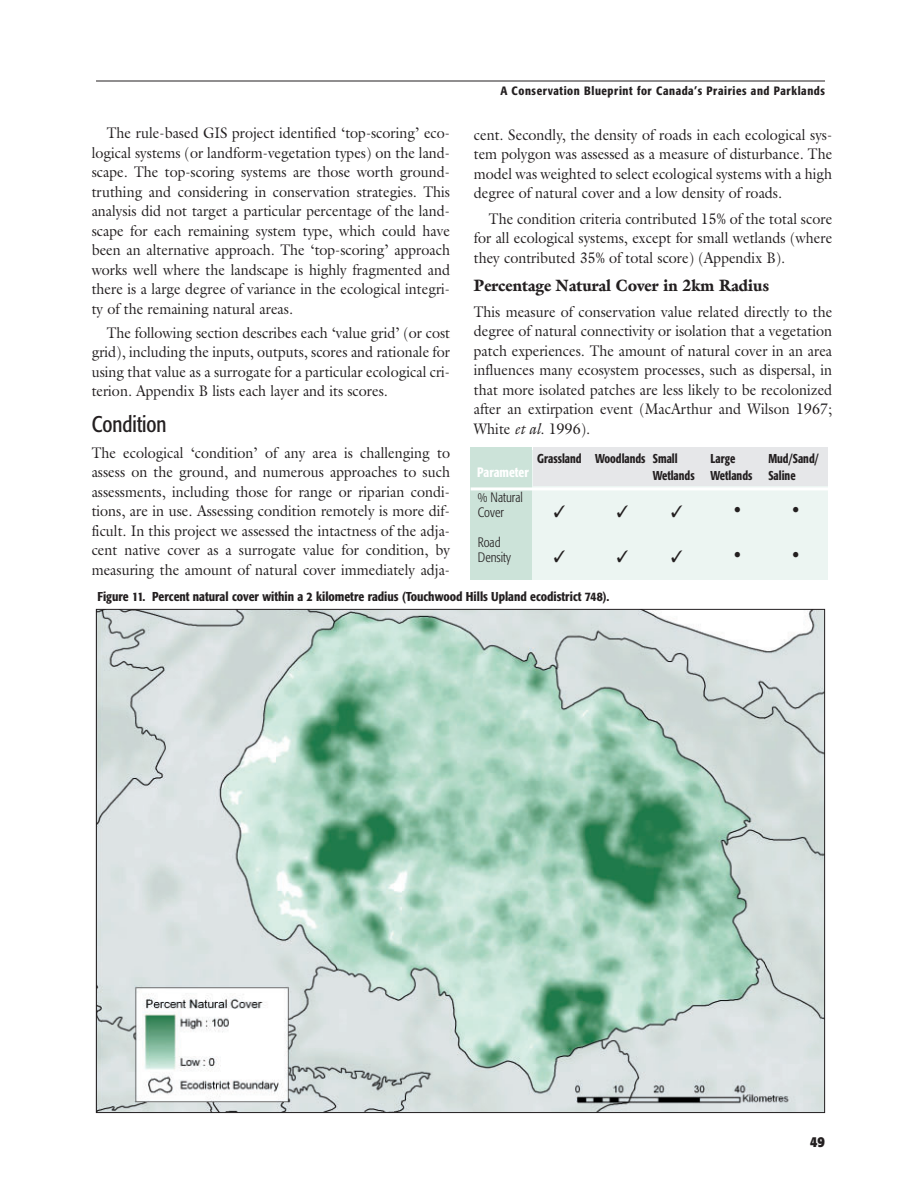
<style>
.page{position:relative;width:918px;height:1188px;background:#fff}
.page>*{position:absolute;margin:0;border:0;box-sizing:border-box;transform-origin:0 0}
.t1{font:condensed 22.5px "Formata";color:#231f20;scale:.93 1}
.t2{font:condensed 21px "Formata";color:#231f20;scale:.95 1}
.t3{font:900 16.5px "Galliard";color:#231f20;scale:.93 1}
.t4{font:15.3px/19.5px "Galliard";color:#231f20;text-align:justify;scale:.93 1}
.t5{font:700 condensed 15px "Formata";color:#231f20}
.t6{font:300 condensed 13.5px/15px "Formata";color:#231f20;scale:.95 1}
.t7{font:500 condensed 13.5px "Formata";color:#fff;scale:.94 1}
.t8{font:500 condensed 12.75px "Formata";color:#231f20}
.t9{font:500 condensed 12.75px/16.5px "Formata";color:#231f20;scale:.9 1}
.t10{font:500 condensed 12px "Formata";letter-spacing:.05em;color:#231f20}
.s1{font-style:italic}
</style>
<div class="page">
<hr style="left:96px;top:81px;width:729px;height:1px;background:#231f20">
<img style="left:98px;top:611px;width:725px;height:500px">
<div style="left:471px;top:450px;width:357px;height:130px;background:#ecf5f2"></div>
<div style="left:471px;top:447px;width:61px;height:133px;background:#cce3d9"></div>
<div style="left:534px;top:447px;width:294px;height:39px;background:#e6e7e9"></div>
<hr style="left:471px;top:487px;width:358px;height:3px;background:#fff">
<p class="t4" style="left:92px;top:125px;width:387px;text-indent:15px">The rule-based GIS project identified ‘top-scoring’ eco&shy;logical systems (or landform-vegetation types) on the land&shy;scape. The top-scoring systems are those worth ground&shy;truthing and considering in conservation strategies. This analysis did not target a particular percentage of the land&shy;scape for each remaining system type, which could have been an alternative approach. The ‘top-scoring’ approach works well where the landscape is highly fragmented and there is a large degree of variance in the ecological integri&shy;ty of the remaining natural areas.</p>
<p class="t4" style="left:92px;top:324px;width:387px;text-indent:15px">The following section describes each ‘value grid’ (or cost grid), including the inputs, outputs, scores and rationale for using that value as a surrogate for a particular ecological cri&shy;terion. Appendix B lists each layer and its scores.</p>
<h1 class="t1" style="left:92px;top:415px;width:82px">Condition</h1>
<p class="t4" style="left:92px;top:444px;width:387px">The ecological ‘condition’ of any area is challenging to assess on the ground, and numerous approaches to such assessments, including those for range or riparian condi&shy;tions, are in use. Assessing condition remotely is more dif&shy;ficult. In this project we assessed the intactness of the adja&shy;cent native cover as a surrogate value for condition, by measuring the amount of natural cover immediately adja-</p>
<p class="t10" style="left:500px;top:86px;width:326px">A Conservation Blueprint for Canada’s Prairies and Parklands</p>
<p class="t4" style="left:474px;top:126px;width:387px">cent. Secondly, the density of roads in each ecological sys&shy;tem polygon was assessed as a measure of disturbance. The model was weighted to select ecological systems with a high degree of natural cover and a low density of roads.</p>
<p class="t4" style="left:474px;top:210px;width:387px;text-indent:15px">The condition criteria contributed 15% of the total score for all ecological systems, except for small wetlands (where they contributed 35% of total score) (Appendix B).</p>
<p class="t3" style="left:474px;top:279px;width:319px">Percentage Natural Cover in 2km Radius</p>
<p class="t4" style="left:474px;top:303px;width:387px">This measure of conservation value related directly to the degree of natural connectivity or isolation that a vegetation patch experiences. The amount of natural cover in an area influences many ecosystem processes, such as dispersal, in that more isolated patches are less likely to be recolonized after an extirpation event (MacArthur and Wilson 1967; White <span class="s1">et al</span>. 1996).</p>
<p class="t7" style="left:477px;top:467px;width:56px">Parameter</p>
<p class="t6" style="left:478px;top:491px;width:49px">% Natural<br>Cover</p>
<p class="t6" style="left:478px;top:536px;width:36px">Road<br>Density</p>
<p class="t9" style="left:653px;top:452px;width:48px;text-indent:-116px">Grassland Woodlands Small<br>Wetlands</p>
<p class="t9" style="left:711px;top:452px;width:48px">Large<br>Wetlands</p>
<p class="t9" style="left:768px;top:452px;width:58px">Mud/Sand/<br>Saline</p>
<h2 class="t2" style="left:734px;top:501px;width:8px">•</h2>
<h2 class="t2" style="left:793px;top:501px;width:8px">•</h2>
<h2 class="t2" style="left:734px;top:546px;width:8px">•</h2>
<h2 class="t2" style="left:793px;top:546px;width:8px">•</h2>
<p class="t8" style="left:98px;top:591px;width:513px">Figure 11. Percent natural cover within a 2 kilometre radius (Touchwood Hills Upland ecodistrict 748).</p>
<p class="t5" style="left:810px;top:1135px;width:16px">49</p>
</div>
